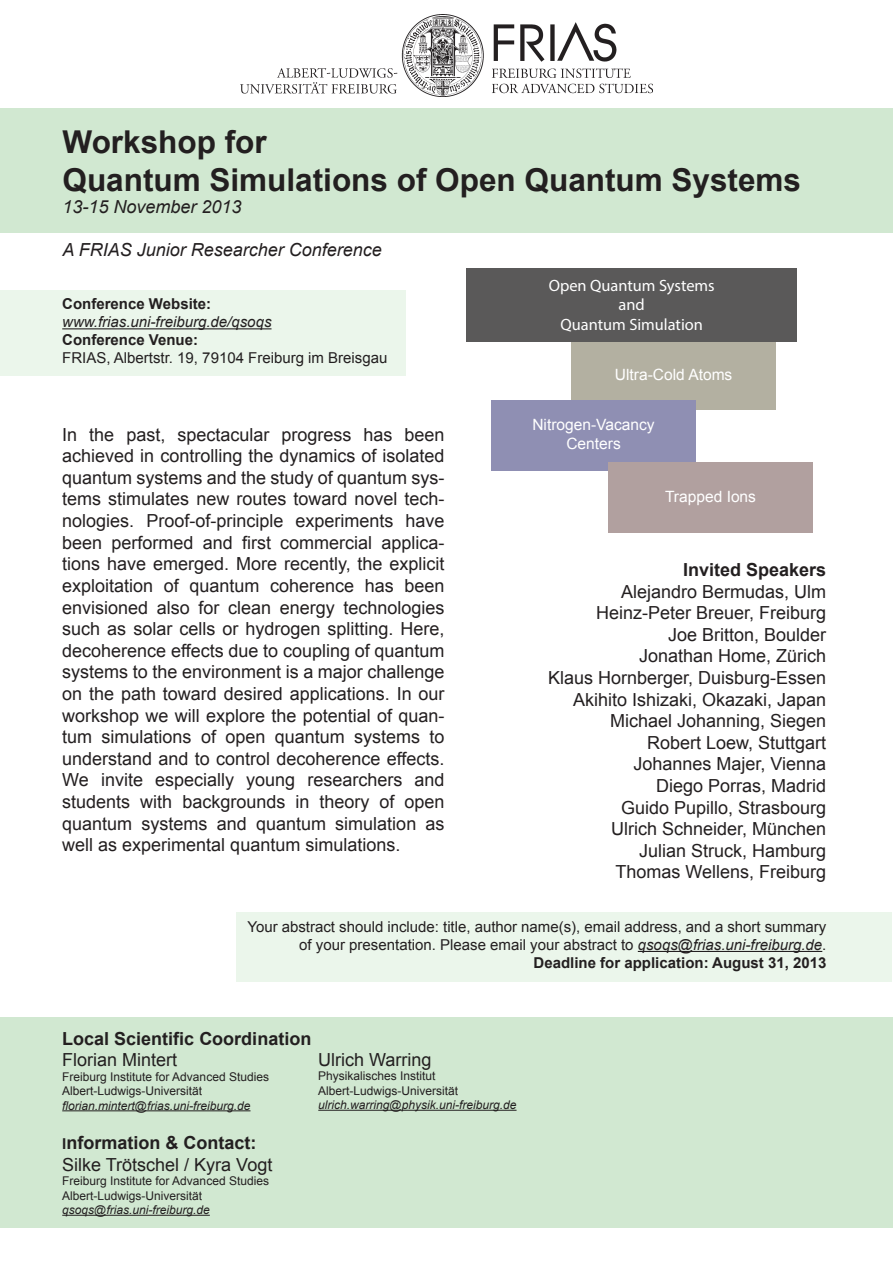
<style>
.page{position:relative;width:893px;height:1263px;background:#fff}
.page>*{position:absolute;margin:0;border:0;box-sizing:border-box;transform-origin:0 0}
.t1{font:700 31.5px/37.8px "Arial";color:#231f20}
.t2{font:18px/21.6px "Arial";color:#231f20;text-align:justify}
.t3{font:italic 18px "Arial";color:#231f20}
.t4{font:700 18px "Arial";color:#231f20}
.t5{font:16.35px/19.6px "Myriad Pro";color:#fff;text-align:center}
.t6{font:15.6px/18.6px "Arial";color:#fff;text-align:center}
.t7{font:15px/18px "Arial";color:#231f20;text-align:right}
.t8{font:700 15px "Arial";color:#231f20}
.t9{font:italic 15px "Arial";color:#231f20}
.t10{font:12px/14.4px "Arial";color:#231f20}
.t11{font:italic 12px "Arial";color:#231f20}
.s1{font-style:italic}
.s2{font-weight:700}
.s3{font-weight:700;font-size:15px}
</style>
<div class="page">
<img style="left:240px;top:15px;width:412px;height:81px">
<div style="left:236px;top:912px;width:655px;height:69px;background:#ebf6eb"></div>
<div style="left:0;top:290px;width:405px;height:86px;background:#ebf6eb"></div>
<div style="left:0;top:1017px;width:893px;height:210px;background:#d1e8d1"></div>
<div style="left:0;top:108px;width:893px;height:124px;background:#d1e8d1"></div>
<hr style="left:62px;top:1110px;width:189px;height:1px;background:#231f20">
<hr style="left:62px;top:1215px;width:148px;height:1px;background:#231f20">
<hr style="left:318px;top:1110px;width:199px;height:1px;background:#231f20">
<hr style="left:638px;top:951px;width:184px;height:1px;background:#231f20">
<hr style="left:62px;top:328px;width:210px;height:1px;background:#231f20">
<div style="left:571px;top:339px;width:205px;height:71px;background:#b3b0a1"></div>
<div style="left:491px;top:400px;width:205px;height:70px;background:#8f8fb3"></div>
<div style="left:608px;top:462px;width:205px;height:70px;background:#b1a09f"></div>
<div style="left:466px;top:268px;width:331px;height:73px;background:#5a5959"></div>
<h1 class="t1" style="left:62px;top:124px;width:740px">Workshop for<br>Quantum Simulations of Open Quantum Systems</h1>
<p class="t3" style="left:62px;top:195px;width:181px">13-15 November 2013</p>
<p class="t3" style="left:62px;top:238px;width:321px">A FRIAS Junior Researcher Conference</p>
<p class="t8" style="left:62px;top:294px;width:150px">Conference Website:</p>
<p class="t9" style="left:62px;top:312px;width:211px">www.frias.uni-freiburg.de/qsoqs</p>
<p class="t8" style="left:62px;top:330px;width:137px">Conference Venue:</p>
<p class="t7" style="left:62px;top:349px;width:327px">FRIAS, Albertstr. 19, 79104 Freiburg im Breisgau</p>
<p class="t2" style="left:62px;top:424px;width:384px">In the past, spectacular progress has been achieved in controlling the dynamics of isolated quantum systems and the study of quantum sys&shy;tems stimulates new routes toward novel tech&shy;nologies. Proof-of-principle experiments have been performed and first commercial applica&shy;tions have emerged. More recently, the explicit exploitation of quantum coherence has been envisioned also for clean energy technologies such as solar cells or hydrogen splitting. Here, decoherence effects due to coupling of quantum systems to the environment is a major challenge on the path toward desired applications. In our workshop we will explore the potential of quan&shy;tum simulations of open quantum systems to understand and to control decoherence effects.<br>We invite especially young researchers and students with backgrounds in theory of open quantum systems and quantum simulation as well as experimental quantum simulations.</p>
<p class="t5" style="left:549px;top:275px;width:167px">Open Quantum Systems and<br>Quantum Simulation</p>
<p class="t6" style="left:615px;top:365px;width:119px">Ultra-Cold Atoms</p>
<p class="t6" style="left:532px;top:416px;width:124px">Nitrogen-Vacancy<br>Centers</p>
<p class="t6" style="left:665px;top:487px;width:92px">Trapped Ions</p>
<p class="t4" style="left:683px;top:558px;width:145px">Invited Speakers</p>
<p class="t2" style="left:548px;top:581px;width:280px;text-align:right">Alejandro Bermudas, Ulm<br>Heinz-Peter Breuer, Freiburg<br>Joe Britton, Boulder<br>Jonathan Home, Zürich<br>Klaus Hornberger, Duisburg-Essen<br>Akihito Ishizaki, Okazaki, Japan<br>Michael Johanning, Siegen<br>Robert Loew, Stuttgart<br>Johannes Majer, Vienna<br>Diego Porras, Madrid<br>Guido Pupillo, Strasbourg<br>Ulrich Schneider, München<br>Julian Struck, Hamburg<br>Thomas Wellens, Freiburg</p>
<p class="t7" style="left:247px;top:918px;width:580px">Your abstract should include: title, author name(s), email address, and a short summary of your presentation. Please email your abstract to <span class="s1">qsoqs@frias.uni-freiburg.de</span>.<br><span class="s2">Deadline for application: August 31, 2013</span></p>
<p class="t4" style="left:62px;top:1026px;width:251px">Local Scientific Coordination</p>
<p class="t2" style="left:62px;top:1049px;width:117px">Florian Mintert</p>
<p class="t10" style="left:62px;top:1069px;width:208px">Freiburg Institute for Advanced Studies<br>Albert-Ludwigs-Universität</p>
<p class="t11" style="left:62px;top:1097px;width:190px">florian.mintert@frias.uni-freiburg.de</p>
<p class="t2" style="left:62px;top:1132px;width:212px"><span class="s3">I</span><span class="s2">nformation &amp; Contact:<br></span>Silke Trötschel / Kyra Vogt</p>
<p class="t10" style="left:62px;top:1174px;width:208px">Freiburg Institute for Advanced Studies<br>Albert-Ludwigs-Universität</p>
<p class="t11" style="left:62px;top:1202px;width:149px">qsoqs@frias.uni-freiburg.de</p>
<p class="t2" style="left:318px;top:1049px;width:115px">Ulrich Warring</p>
<p class="t10" style="left:318px;top:1069px;width:142px">Physikalisches Institut<br>Albert-Ludwigs-Universität</p>
<p class="t11" style="left:318px;top:1097px;width:200px">ulrich.warring@physik.uni-freiburg.de</p>
</div>
